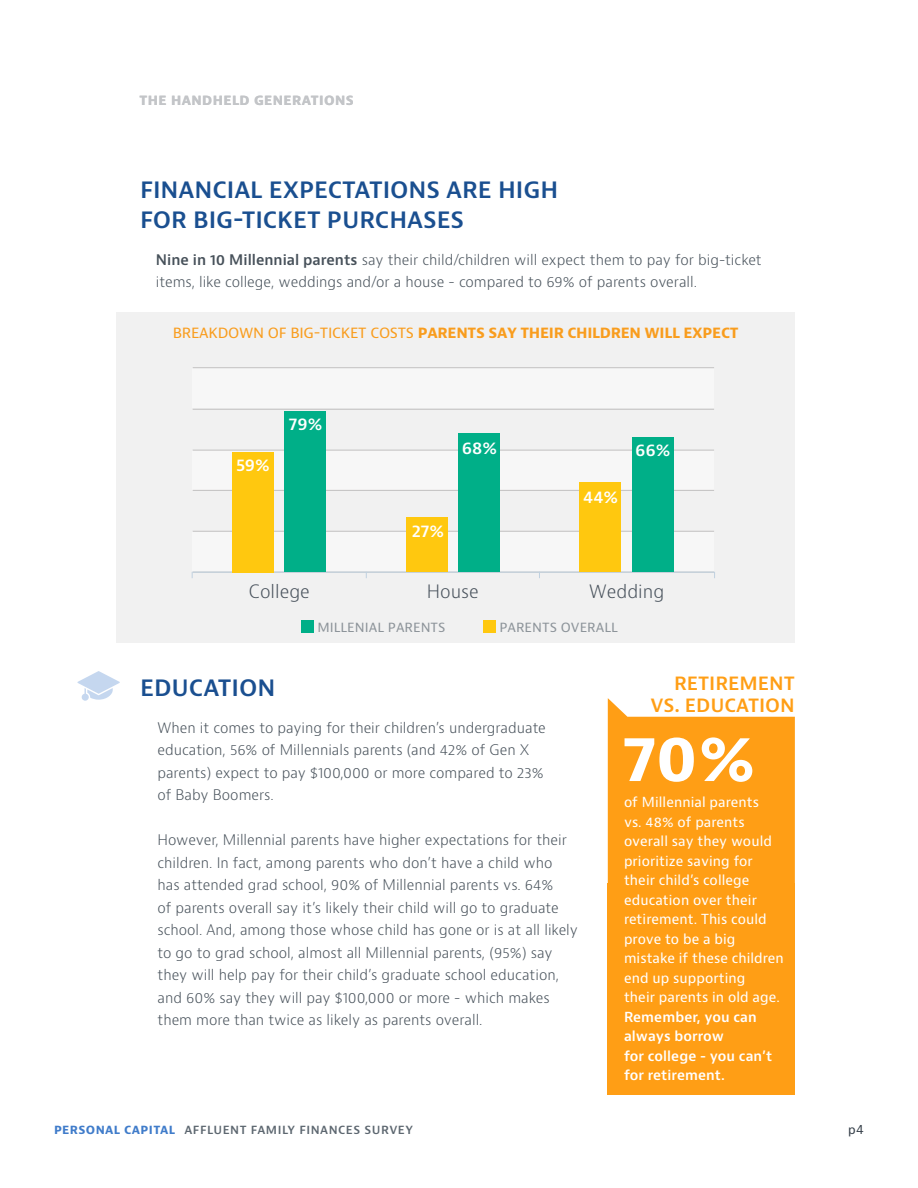
<style>
.page{position:relative;width:918px;height:1188px;background:#fff}
.page>*{position:absolute;margin:0;border:0;box-sizing:border-box;transform-origin:0 0}
.t1{font:700 62.1px "Bernino Sans";color:#fff}
.t2{font:600 24px/30px "Bernino Sans";letter-spacing:-.005em;color:#1a4f90}
.t3{font:600 19.5px/22.5px "Bernino Sans";letter-spacing:-.005em;color:#ff9e15;text-align:right}
.t4{font:300 18px "Bernino Sans";color:#47515b}
.t5{font:600 16.5px "Bernino Sans";letter-spacing:-.01em;color:#fff}
.t6{font:700 15px "Bernino Sans";letter-spacing:-.02em;color:#f99d1e}
.t7{font:300 14.25px/22.5px "Bernino Sans";color:#47515a}
.t8{font:13.5px/19.5px "Bernino Sans";letter-spacing:.005em;color:#fff}
.t9{font:600 13.5px/19.5px "Bernino Sans";letter-spacing:.005em;color:#fff}
.t10{font:13.5px "Bernino Sans";color:#8d949a}
.t11{font:700 13.5px "Bernino Sans";letter-spacing:.03em;color:#c3c5c8}
.t12{font:600 12px "Bernino Sans";letter-spacing:.04em;color:#5d6770}
.t13{font:12px "Bernino Sans";color:#343e48}
.s1{font-weight:600}
.s2{font-weight:400}
.s3{font-weight:700;color:#407cca}
</style>
<div class="page">
<svg style="left:608px;top:698px;width:187px;height:186px;background:#ffa72b"></svg>
<div style="left:608px;top:884px;width:187px;height:211px;background:#ff9e15"></div>
<div style="left:116px;top:312px;width:679px;height:330px;background:#f1f1f1"></div>
<div style="left:484px;top:620px;width:12px;height:12px;background:#ffc80f"></div>
<div style="left:301px;top:620px;width:12px;height:12px;background:#00af88"></div>
<div style="left:193px;top:531px;width:521px;height:41px;background:#f7f7f7"></div>
<div style="left:193px;top:450px;width:521px;height:40px;background:#f7f7f7"></div>
<div style="left:193px;top:368px;width:521px;height:40px;background:#f7f7f7"></div>
<hr style="left:193px;top:531px;width:521px;height:1px;background:#c1c0c0">
<hr style="left:193px;top:490px;width:521px;height:1px;background:#c1c0c0">
<hr style="left:193px;top:450px;width:521px;height:1px;background:#c1c0c0">
<hr style="left:193px;top:409px;width:521px;height:1px;background:#c1c0c0">
<hr style="left:193px;top:367px;width:521px;height:1px;background:#c1c0c0">
<hr style="left:193px;top:572px;width:521px;height:1px;background:#c0d1e0">
<div style="left:232px;top:452px;width:42px;height:120px;background:#ffc80f"></div>
<div style="left:284px;top:411px;width:42px;height:161px;background:#00af88"></div>
<div style="left:406px;top:517px;width:42px;height:55px;background:#ffc80f"></div>
<div style="left:458px;top:434px;width:42px;height:138px;background:#00af88"></div>
<div style="left:579px;top:483px;width:42px;height:89px;background:#ffc80f"></div>
<div style="left:632px;top:437px;width:42px;height:135px;background:#00af88"></div>
<svg style="left:77px;top:671px;width:43px;height:30px"></svg>
<p class="t11" style="left:140px;top:92px;width:216px">THE HANDHELD GENERATIONS</p>
<h2 class="t2" style="left:140px;top:175px;width:420px">FINANCIAL EXPECTATIONS ARE HIGH<br>FOR BIG-TICKET PURCHASES</h2>
<p class="t7" style="left:156px;top:249px;width:607px"><span class="s1">Nine in 10 Millennial parents</span> say their child/children will expect them to pay for big-ticket items, like college, weddings and/or a house - compared to 69% of parents overall.</p>
<p class="t6" style="left:173px;top:323px;width:567px"><span class="s2">BREAKDOWN OF BIG-TICKET COSTS</span> PARENTS SAY THEIR CHILDREN WILL EXPECT</p>
<p class="t5" style="left:236px;top:455px;width:35px">59%</p>
<p class="t5" style="left:289px;top:413px;width:35px">79%</p>
<p class="t4" style="left:249px;top:580px;width:63px">College</p>
<p class="t5" style="left:462px;top:438px;width:37px">68%</p>
<p class="t5" style="left:412px;top:521px;width:34px">27%</p>
<p class="t4" style="left:427px;top:580px;width:54px">House</p>
<p class="t5" style="left:583px;top:486px;width:37px">44%</p>
<p class="t5" style="left:635px;top:440px;width:37px">66%</p>
<p class="t4" style="left:589px;top:580px;width:77px">Wedding</p>
<p class="t10" style="left:317px;top:618px;width:130px">MILLENIAL PARENTS</p>
<p class="t10" style="left:499px;top:618px;width:120px">PARENTS OVERALL</p>
<h2 class="t2" style="left:140px;top:672px;width:137px">EDUCATION</h2>
<h3 class="t3" style="left:651px;top:672px;width:146px">RETIREMENT<br>VS. EDUCATION</h3>
<h1 class="t1" style="left:623px;top:718px;width:134px">70%</h1>
<p class="t8" style="left:624px;top:793px;width:161px">of Millennial parents<br>vs. 48% of parents overall say they would prioritize saving for their child’s college education over their retirement. This could prove to be a big mistake if these children end up supporting<br>their parents in old age.</p>
<p class="t9" style="left:624px;top:1007px;width:150px">Remember, you can always borrow<br>for college - you can’t for retirement.</p>
<p class="t7" style="left:158px;top:716px;width:390px">When it comes to paying for their children’s undergraduate education, 56% of Millennials parents (and 42% of Gen X parents) expect to pay $100,000 or more compared to 23% of Baby Boomers.</p>
<p class="t7" style="left:158px;top:829px;width:422px">However, Millennial parents have higher expectations for their children. In fact, among parents who don’t have a child who has attended grad school, 90% of Millennial parents vs. 64%<br>of parents overall say it’s likely their child will go to graduate school. And, among those whose child has gone or is at all likely to go to grad school, almost all Millennial parents, (95%) say they will help pay for their child’s graduate school education, and 60% say they will pay $100,000 or more - which makes them more than twice as likely as parents overall.</p>
<p class="t12" style="left:54px;top:1122px;width:361px"><span class="s3">PERSONAL CAPITAL</span> AFFLUENT FAMILY FINANCES SURVEY</p>
<p class="t13" style="left:848px;top:1122px;width:17px">p4</p>
</div>
